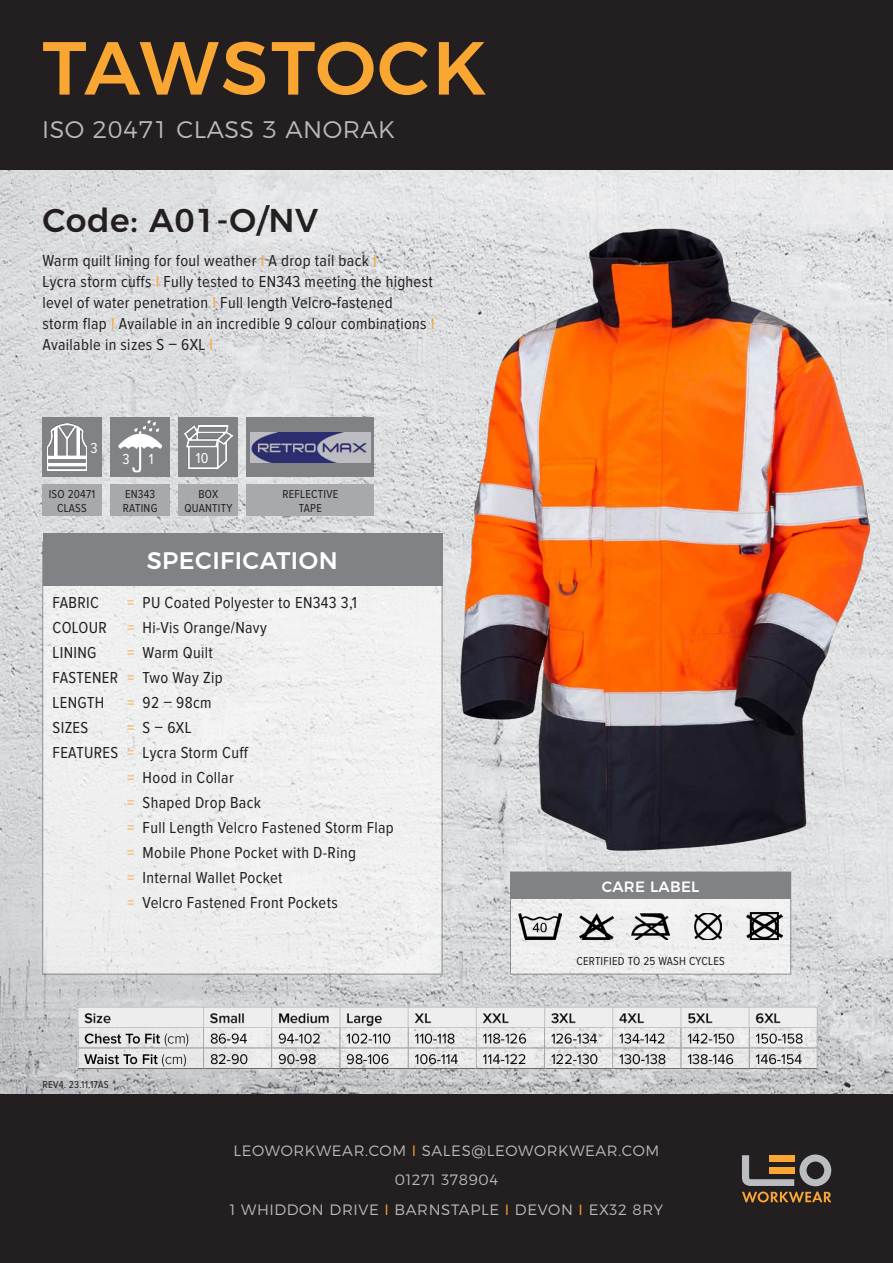
<style>
.page{position:relative;width:893px;height:1263px;background:#fff}
.page>*{position:absolute;margin:0;border:0;box-sizing:border-box;transform-origin:0 0}
.t1{font:500 75px "Montserrat";letter-spacing:.015em;color:#faa633}
.t2{font:500 33px "Montserrat";letter-spacing:.02em;color:#231f20}
.subhead{font:300 24px "Montserrat";letter-spacing:.02em;color:#bababc}
.subhead-2{font:500 24px "Montserrat";letter-spacing:.02em;color:#fff}
.body{font:16.5px/21px "Proxima Nova Cond";letter-spacing:.02em;color:#231f20}
.body-2{font:300 15px "Montserrat";letter-spacing:.04em;color:#bababc}
.subhead-3{font:500 15px "Montserrat";letter-spacing:.02em;color:#fff}
.body-3{font:15px "Proxima Nova Cond";color:#fff}
.body-4{font:12px/13.5px "Proxima Nova Cond";letter-spacing:.02em;color:#231f20;text-align:center}
.body-5{font:10.5px "Proxima Nova Cond";letter-spacing:.02em;color:#231f20}
.s1{color:#faa633}
</style>
<div class="page">
<img style="left:0;top:169px;width:893px;height:925px">
<div style="left:510px;top:872px;width:281px;height:102px;background:#efeff0"></div>
<div style="left:43px;top:542px;width:399px;height:432px;background:#efeff0"></div>
<div style="left:0;top:0;width:893px;height:169px;background:#231f20"></div>
<div style="left:0;top:1094px;width:893px;height:169px;background:#231f20"></div>
<div style="left:43px;top:533px;width:399px;height:53px;background:#808285"></div>
<div style="left:510px;top:872px;width:281px;height:27px;background:#808285"></div>
<img style="left:203px;top:1003px;width:618px;height:67px">
<img style="left:77px;top:1003px;width:124px;height:67px">
<svg style="left:742px;top:1155px;width:89px;height:47px"></svg>
<img style="left:519px;top:913px;width:42px;height:27px">
<img style="left:579px;top:913px;width:35px;height:27px">
<img style="left:632px;top:913px;width:37px;height:27px">
<img style="left:694px;top:913px;width:28px;height:27px">
<img style="left:747px;top:913px;width:35px;height:27px">
<div style="left:42px;top:417px;width:60px;height:59px;background:#808285"></div>
<div style="left:42px;top:484px;width:60px;height:32px;background:#a8a9ad"></div>
<div style="left:179px;top:417px;width:59px;height:59px;background:#808285"></div>
<div style="left:179px;top:484px;width:59px;height:32px;background:#a8a9ad"></div>
<img style="left:47px;top:423px;width:39px;height:47px">
<img style="left:185px;top:425px;width:47px;height:44px">
<img style="left:444px;top:225px;width:449px;height:628px">
<div style="left:247px;top:417px;width:127px;height:59px;background:#808285"></div>
<div style="left:247px;top:484px;width:127px;height:32px;background:#a8a9ad"></div>
<img style="left:251px;top:432px;width:119px;height:31px">
<div style="left:110px;top:484px;width:60px;height:32px;background:#a8a9ad"></div>
<img style="left:110px;top:417px;width:60px;height:59px">
<p class="t1" style="left:43px;top:8px;width:446px">TAWSTOCK</p>
<p class="subhead" style="left:42px;top:110px;width:354px">ISO 20471 CLASS 3 ANORAK</p>
<p class="t2" style="left:43px;top:194px;width:277px">Code: A01-O/NV</p>
<p class="body" style="left:43px;top:250px;width:393px">Warm quilt lining for foul weather <span class="s1">I</span> A drop tail back <span class="s1">I<br></span>Lycra storm cuffs <span class="s1">I</span> Fully tested to EN343 meeting the highest level of water penetration <span class="s1">I</span> Full length Velcro-fastened<br>storm flap <span class="s1">I</span> Available in an incredible 9 colour combinations <span class="s1">I </span>Available in sizes S – 6XL <span class="s1">I</span></p>
<p class="body-3" style="left:90px;top:441px;width:9px">3</p>
<p class="body-3" style="left:123px;top:452px;width:9px">3</p>
<p class="body-3" style="left:149px;top:452px;width:6px">1</p>
<p class="body-3" style="left:196px;top:451px;width:14px">10</p>
<p class="body-4" style="left:49px;top:488px;width:48px">ISO 20471<br>CLASS</p>
<p class="body-4" style="left:184px;top:488px;width:49px">BOX<br>QUANTITY</p>
<p class="body-4" style="left:123px;top:488px;width:36px;text-align:left">EN343<br>RATING</p>
<p class="body-4" style="left:282px;top:488px;width:57px">REFLECTIVE<br>TAPE</p>
<p class="subhead-2" style="left:147px;top:541px;width:192px">SPECIFICATION</p>
<p class="body" style="left:53px;top:593px;width:48px">FABRIC</p>
<p class="body" style="left:53px;top:618px;width:56px">COLOUR</p>
<p class="body" style="left:53px;top:643px;width:45px">LINING</p>
<p class="body" style="left:53px;top:668px;width:67px">FASTENER</p>
<p class="body" style="left:53px;top:693px;width:53px">LENGTH</p>
<p class="body" style="left:53px;top:718px;width:37px">SIZES</p>
<p class="body" style="left:53px;top:743px;width:67px">FEATURES</p>
<p class="body" style="left:127px;top:593px;width:231px"><span class="s1">=</span> PU Coated Polyester to EN343 3,1</p>
<p class="body" style="left:127px;top:618px;width:141px"><span class="s1">=</span> Hi-Vis Orange/Navy</p>
<p class="body" style="left:127px;top:643px;width:87px"><span class="s1">=</span> Warm Quilt</p>
<p class="body" style="left:127px;top:668px;width:97px"><span class="s1">=</span> Two Way Zip</p>
<p class="body" style="left:127px;top:693px;width:86px"><span class="s1">=</span> 92 – 98cm</p>
<p class="body" style="left:127px;top:718px;width:66px"><span class="s1">=</span> S – 6XL</p>
<p class="body" style="left:127px;top:743px;width:122px"><span class="s1">=</span> Lycra Storm Cuff</p>
<p class="body" style="left:127px;top:768px;width:108px"><span class="s1">=</span> Hood in Collar</p>
<p class="body" style="left:127px;top:793px;width:135px"><span class="s1">=</span> Shaped Drop Back</p>
<p class="body" style="left:127px;top:818px;width:268px"><span class="s1">=</span> Full Length Velcro Fastened Storm Flap</p>
<p class="body" style="left:127px;top:843px;width:230px"><span class="s1">=</span> Mobile Phone Pocket with D-Ring</p>
<p class="body" style="left:127px;top:868px;width:157px"><span class="s1">=</span> Internal Wallet Pocket</p>
<p class="body" style="left:127px;top:893px;width:212px"><span class="s1">=</span> Velcro Fastened Front Pockets</p>
<p class="subhead-3" style="left:602px;top:875px;width:99px">CARE LABEL</p>
<p class="body-4" style="left:576px;top:955px;width:150px">CERTIFIED TO 25 WASH CYCLES</p>
<p class="body-5" style="left:43px;top:1080px;width:68px">REV4. 23.11.17AS</p>
<p class="body-2" style="left:234px;top:1139px;width:427px">LEOWORKWEAR.COM <span class="s1">I</span> SALES@LEOWORKWEAR.COM</p>
<p class="body-2" style="left:395px;top:1168px;width:105px">01271 378904</p>
<p class="body-2" style="left:230px;top:1198px;width:435px">1 WHIDDON DRIVE <span class="s1">I</span> BARNSTAPLE <span class="s1">I</span> DEVON <span class="s1">I</span> EX32 8RY</p>
</div>
